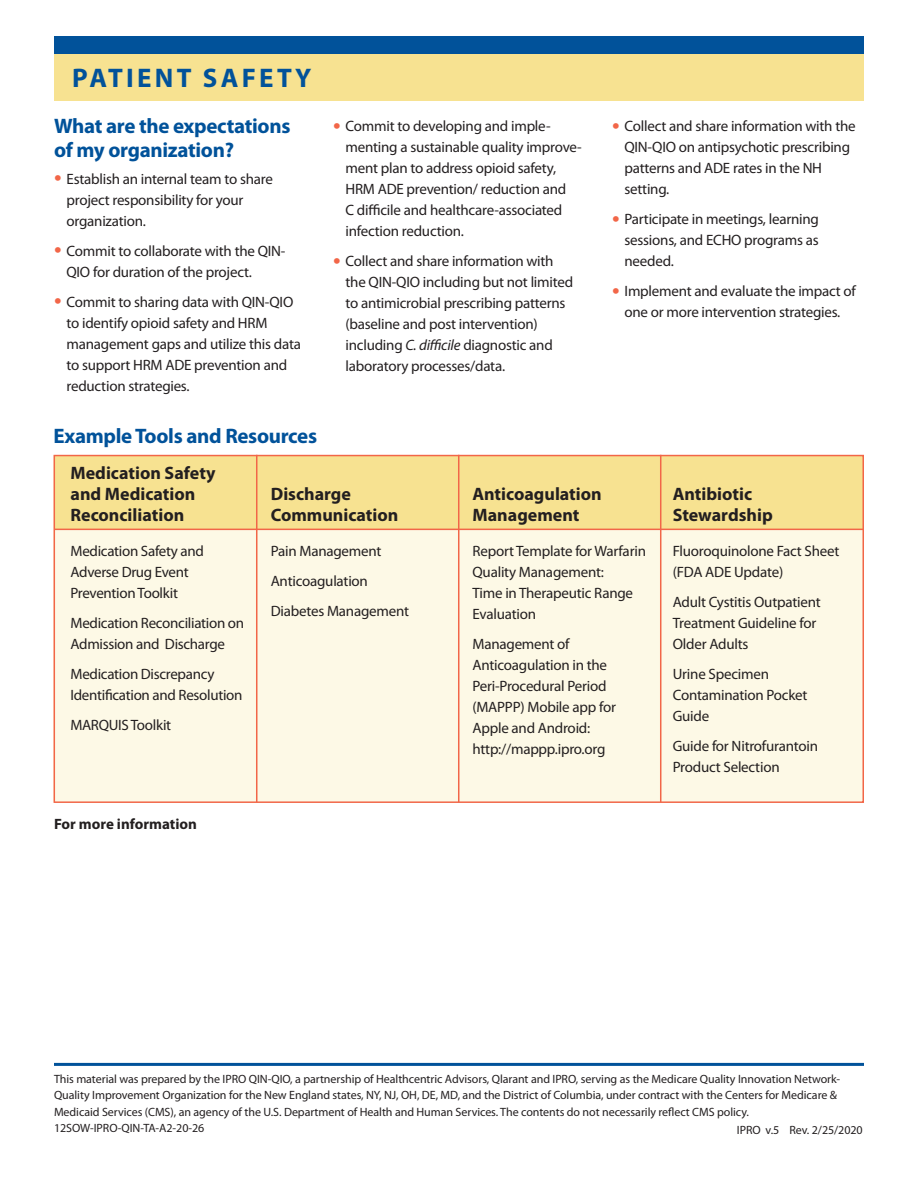
<style>
.page{position:relative;width:918px;height:1188px;background:#fff}
.page>*{position:absolute;margin:0;border:0;box-sizing:border-box;transform-origin:0 0}
.t1{font:700 27px "Myriad Pro";letter-spacing:.12em;color:#01529a}
.Subhead_1{font:700 21px/24px "Myriad Pro";letter-spacing:-.015em;color:#01529a}
.Subhead_1-2{font:700 18px/21px "Myriad Pro";color:#231f20}
.Paragraph_Style_1{font:15px/21px "Myriad Pro";letter-spacing:-.015em;color:#231f20}
.Subhead_1-3{font:700 15px "Myriad Pro";color:#231f20}
.Disclaimer{font:12px/16.5px "Myriad Pro";letter-spacing:-.005em;color:#231f20}
.s1{font-size:27px;color:#f26648}
.s2{font-style:italic}
</style>
<div class="page">
<div style="left:54px;top:50px;width:810px;height:51px;background:#f7e291"></div>
<div style="left:54px;top:36px;width:810px;height:18px;background:#01529a"></div>
<div style="left:53px;top:456px;width:811px;height:346px;background:#fdf9e6"></div>
<div style="left:55px;top:455px;width:809px;height:74px;background:#f7e291"></div>
<hr style="left:54px;top:529px;width:810px;height:1px;background:#f26648">
<hr style="left:256px;top:455px;width:1px;height:347px;background:#f26648">
<hr style="left:458px;top:455px;width:1px;height:347px;background:#f26648">
<hr style="left:660px;top:455px;width:1px;height:347px;background:#f26648">
<div style="left:54px;top:455px;width:810px;height:348px;border:2px solid #f26648"></div>
<hr style="left:54px;top:1063px;width:810px;height:3px;background:#01529a">
<h1 class="t1" style="left:72px;top:60px;width:241px">PATIENT SAFETY</h1>
<p class="Subhead_1" style="left:54px;top:113px;width:238px">What are the expectations of my organization?</p>
<p class="Paragraph_Style_1" style="left:67px;top:168px;width:208px;text-indent:-13px"><span class="s1">•</span> Establish an internal team to share project responsibility for your organization.</p>
<p class="Paragraph_Style_1" style="left:67px;top:240px;width:220px;text-indent:-13px"><span class="s1">•</span> Commit to collaborate with the QIN-<br>QIO for duration of the project.</p>
<p class="Paragraph_Style_1" style="left:67px;top:291px;width:236px;text-indent:-13px"><span class="s1">•</span> Commit to sharing data with QIN-QIO to identify opioid safety and HRM management gaps and utilize this data to support HRM ADE prevention and reduction strategies.</p>
<p class="Subhead_1" style="left:54px;top:423px;width:265px">Example Tools and Resources</p>
<p class="Paragraph_Style_1" style="left:346px;top:115px;width:237px;text-indent:-13px"><span class="s1">•</span> Commit to developing and imple&shy;menting a sustainable quality improve&shy;ment plan to address opioid safety, HRM ADE prevention/ reduction and<br>C difficile and healthcare-associated infection reduction.</p>
<p class="Paragraph_Style_1" style="left:346px;top:250px;width:229px;text-indent:-13px"><span class="s1">•</span> Collect and share information with the QIN-QIO including but not limited to antimicrobial prescribing patterns (baseline and post intervention) including <span class="s2">C. difficile</span> diagnostic and laboratory processes/data.</p>
<p class="Paragraph_Style_1" style="left:625px;top:115px;width:233px;text-indent:-13px"><span class="s1">•</span> Collect and share information with the<br>QIN-QIO on antipsychotic prescribing patterns and ADE rates in the NH setting.</p>
<p class="Paragraph_Style_1" style="left:625px;top:208px;width:196px;text-align:justify;text-indent:-13px"><span class="s1">•</span> Participate in meetings, learning sessions, and ECHO programs as needed.</p>
<p class="Paragraph_Style_1" style="left:612px;top:280px;width:246px;text-align:center"><span class="s1">•</span> Implement and evaluate the impact of one or more intervention strategies.</p>
<p class="Subhead_1-2" style="left:70px;top:462px;width:147px">Medication Safety and Medication<br>Reconciliation</p>
<p class="Paragraph_Style_1" style="left:70px;top:540px;width:135px">Medication Safety and<br>Adverse Drug Event<br>Prevention Toolkit</p>
<p class="Paragraph_Style_1" style="left:70px;top:612px;width:175px">Medication Reconciliation on<br>Admission and Discharge</p>
<p class="Paragraph_Style_1" style="left:70px;top:663px;width:174px">Medication Discrepancy<br>Identification and Resolution</p>
<p class="Paragraph_Style_1" style="left:70px;top:714px;width:102px">MARQUIS Toolkit</p>
<p class="Subhead_1-2" style="left:271px;top:483px;width:129px">Discharge<br>Communication</p>
<p class="Paragraph_Style_1" style="left:271px;top:540px;width:112px">Pain Management</p>
<p class="Paragraph_Style_1" style="left:271px;top:570px;width:99px">Anticoagulation</p>
<p class="Paragraph_Style_1" style="left:271px;top:600px;width:140px">Diabetes Management</p>
<p class="Subhead_1-3" style="left:54px;top:815px;width:144px">For more information</p>
<p class="Subhead_1-2" style="left:472px;top:483px;width:131px">Anticoagulation<br>Management</p>
<p class="Paragraph_Style_1" style="left:472px;top:540px;width:175px">Report Template for Warfarin<br>Quality Management:<br>Time in Therapeutic Range<br>Evaluation</p>
<p class="Paragraph_Style_1" style="left:472px;top:633px;width:145px">Management of<br>Anticoagulation in the<br>Peri‑Procedural Period (MAPPP) Mobile app for<br>Apple and Android: http://mappp.ipro.org</p>
<p class="Subhead_1-2" style="left:673px;top:483px;width:102px">Antibiotic<br>Stewardship</p>
<p class="Paragraph_Style_1" style="left:673px;top:540px;width:168px">Fluoroquinolone Fact Sheet (FDA ADE Update)</p>
<p class="Paragraph_Style_1" style="left:673px;top:591px;width:149px">Adult Cystitis Outpatient<br>Treatment Guideline for<br>Older Adults</p>
<p class="Paragraph_Style_1" style="left:673px;top:663px;width:136px">Urine Specimen<br>Contamination Pocket<br>Guide</p>
<p class="Paragraph_Style_1" style="left:673px;top:735px;width:147px">Guide for Nitrofurantoin<br>Product Selection</p>
<p class="Disclaimer" style="left:54px;top:1070px;width:788px">This material was prepared by the IPRO QIN-QIO, a partnership of Healthcentric Advisors, Qlarant and IPRO, serving as the Medicare Quality Innovation Network-Quality Improvement Organization for the New England states, NY, NJ, OH, DE, MD, and the District of Columbia, under contract with the Centers for Medicare &amp; Medicaid Services (CMS), an agency of the U.S. Department of Health and Human Services. The contents do not necessarily reflect CMS policy.<br>12SOW-IPRO-QIN-TA-A2-20-26</p>
<p class="Disclaimer" style="left:737px;top:1121px;width:127px">IPRO v.5 Rev. 2/25/2020</p>
</div>
